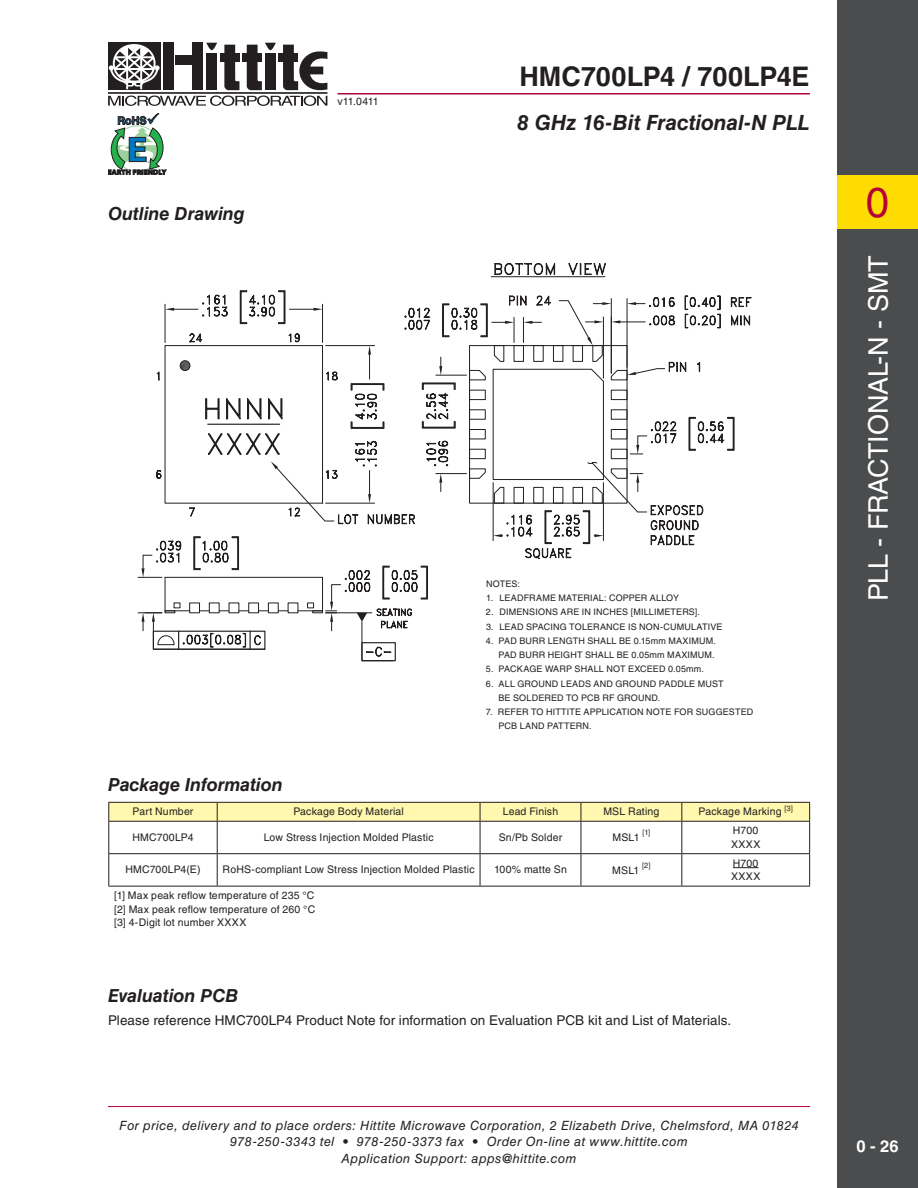
<style>
.page{position:relative;width:918px;height:1188px;background:#fff}
.page>*{position:absolute;margin:0;border:0;box-sizing:border-box;transform-origin:0 0}
.t1{font:42px "Helvetica LT Std";color:#b30437}
.t2{font:27px "Helvetica LT Std";letter-spacing:-.01em;color:#fff}
.t3{font:700 27px "Helvetica LT Std";color:#231f20}
.t4{font:italic 700 21px "Helvetica LT Std";letter-spacing:-.005em;color:#231f20}
.t5{font:italic 700 18px "Helvetica LT Std";letter-spacing:-.005em;color:#231f20}
.t6{font:700 16.5px "Helvetica LT Std";color:#fff}
.t7{font:13.5px "Helvetica LT Std";letter-spacing:.005em;color:#231f20}
.t8{font:italic 12.75px/16.5px "Helvetica LT Std";letter-spacing:.035em;color:#231f20;text-align:center}
.t9{font:10.5px/13.5px "Helvetica LT Std";letter-spacing:.02em;color:#231f20}
.t10{font:9px/14.2px "Helvetica LT Std";letter-spacing:.015em;color:#231f20;text-align:right}
.t11{font:7.5px "Helvetica LT Std";color:#231f20}
</style>
<div class="page">
<hr style="left:108px;top:1106px;width:702px;height:1px;background:#b30437">
<div style="left:108px;top:43px;width:52px;height:47px;background:#231f20"></div>
<hr style="left:126px;top:46px;width:2px;height:43px;background:#fff">
<hr style="left:140px;top:46px;width:2px;height:43px;background:#fff">
<svg style="left:109px;top:44px;width:50px;height:43px"></svg>
<hr style="left:108px;top:92px;width:219px;height:2px;background:#231f20">
<div style="left:192px;top:43px;width:11px;height:47px;background:#231f20"></div>
<div style="left:163px;top:43px;width:11px;height:47px;background:#231f20"></div>
<div style="left:176px;top:55px;width:18px;height:9px;background:#231f20"></div>
<svg style="left:206px;top:43px;width:11px;height:7px"></svg>
<div style="left:206px;top:53px;width:11px;height:37px;background:#231f20"></div>
<svg style="left:224px;top:45px;width:15px;height:45px"></svg>
<svg style="left:108px;top:96px;width:219px;height:10px"></svg>
<div style="left:220px;top:53px;width:19px;height:9px;background:#231f20"></div>
<svg style="left:247px;top:43px;width:29px;height:47px"></svg>
<div style="left:242px;top:53px;width:20px;height:9px;background:#231f20"></div>
<svg style="left:283px;top:45px;width:44px;height:45px"></svg>
<div style="left:279px;top:53px;width:19px;height:9px;background:#231f20"></div>
<hr style="left:338px;top:93px;width:472px;height:1px;background:#b30437">
<svg style="left:108px;top:113px;width:58px;height:62px"></svg>
<div style="left:837px;top:0;width:81px;height:1188px;background:#4b4c4d"></div>
<div style="left:837px;top:175px;width:81px;height:54px;background:#ffdc01"></div>
<svg style="left:142px;top:263px;width:610px;height:399px"></svg>
<hr style="left:208px;top:424px;width:72px;height:1px;background:#231f20">
<svg style="left:108px;top:802px;width:702px;height:19px;background:#f0e9a5"></svg>
<hr style="left:108px;top:821px;width:109px;height:1px;background:#231f20">
<hr style="left:108px;top:822px;width:1px;height:31px;background:#231f20">
<hr style="left:217px;top:821px;width:263px;height:1px;background:#231f20">
<hr style="left:217px;top:822px;width:1px;height:31px;background:#231f20">
<hr style="left:480px;top:821px;width:101px;height:1px;background:#231f20">
<hr style="left:480px;top:822px;width:1px;height:31px;background:#231f20">
<hr style="left:581px;top:821px;width:101px;height:1px;background:#231f20">
<hr style="left:581px;top:822px;width:1px;height:31px;background:#231f20">
<hr style="left:682px;top:821px;width:128px;height:1px;background:#231f20">
<hr style="left:681px;top:822px;width:1px;height:31px;background:#231f20">
<hr style="left:809px;top:822px;width:1px;height:31px;background:#231f20">
<hr style="left:108px;top:853px;width:109px;height:1px;background:#231f20">
<hr style="left:108px;top:854px;width:1px;height:32px;background:#231f20">
<hr style="left:217px;top:853px;width:263px;height:1px;background:#231f20">
<hr style="left:217px;top:854px;width:1px;height:32px;background:#231f20">
<hr style="left:480px;top:853px;width:101px;height:1px;background:#231f20">
<hr style="left:480px;top:854px;width:1px;height:32px;background:#231f20">
<hr style="left:581px;top:853px;width:101px;height:1px;background:#231f20">
<hr style="left:581px;top:854px;width:1px;height:32px;background:#231f20">
<hr style="left:682px;top:853px;width:128px;height:1px;background:#231f20">
<hr style="left:681px;top:854px;width:1px;height:32px;background:#231f20">
<hr style="left:809px;top:854px;width:1px;height:32px;background:#231f20">
<hr style="left:108px;top:886px;width:109px;height:1px;background:#231f20">
<hr style="left:217px;top:886px;width:263px;height:1px;background:#231f20">
<hr style="left:480px;top:886px;width:101px;height:1px;background:#231f20">
<hr style="left:581px;top:886px;width:101px;height:1px;background:#231f20">
<hr style="left:682px;top:886px;width:128px;height:1px;background:#231f20">
<svg style="left:733px;top:867px;width:25px;height:1px"></svg>
<h3 class="t5" style="left:108px;top:202px;width:138px">Outline Drawing</h3>
<p class="t9" style="left:338px;top:94px;width:42px">v11.0411</p>
<h2 class="t3" style="left:519px;top:60px;width:292px">HMC700LP4 / 700LP4E</h2>
<h3 class="t4" style="left:517px;top:109px;width:294px">8 GHz 16-Bit Fractional-N PLL</h3>
<h3 class="t5" style="left:108px;top:773px;width:176px">Package Information</h3>
<p class="t10" style="left:486px;top:577px;width:8px">NOT</p>
<p class="t10" style="left:505px;top:577px;width:16px">ES:</p>
<p class="t10" style="left:486px;top:591px;width:195px">1. LEADFRAME MATERIAL: COPPER ALLOY</p>
<p class="t10" style="left:486px;top:605px;width:56px">2. DIMENSION</p>
<p class="t10" style="left:552px;top:605px;width:150px">S ARE IN INCHES [MI LLI METERS].</p>
<p class="t10" style="left:486px;top:619px;width:59px">3. LEAD SPACIN</p>
<p class="t10" style="left:560px;top:619px;width:41px">G TOLERANC</p>
<p class="t10" style="left:620px;top:619px;width:27px">E IS NON</p>
<p class="t10" style="left:660px;top:619px;width:64px">-CUMULATIVE</p>
<p class="t10" style="left:486px;top:634px;width:232px">4. PAD BURR LENGTH SHALL BE 0.15mm MAXI MUM.<br>PAD BURR HEIGHT SHALL BE 0.05mm MAXI MUM.</p>
<p class="t10" style="left:486px;top:662px;width:128px">5. PACKAGE WAR P SHALL NOT</p>
<p class="t10" style="left:628px;top:662px;width:77px">EXCEED 0.05mm.</p>
<p class="t10" style="left:498px;top:676px;width:226px;text-align:left;text-indent:-13px">6. ALL GROUND LEADS AN D GROUND PADDLE MUST<br>BE SOLDERED TO PCB RF GROUN D.</p>
<p class="t10" style="left:486px;top:705px;width:73px">7. REFER TO HITTIT</p>
<p class="t10" style="left:575px;top:705px;width:38px">E APPLICATION</p>
<p class="t10" style="left:646px;top:705px;width:8px">NOT</p>
<p class="t10" style="left:666px;top:705px;width:89px">E FOR SUGGESTED</p>
<p class="t10" style="left:498px;top:719px;width:61px">PCB LAN D PATT</p>
<p class="t10" style="left:570px;top:719px;width:23px">ERN.</p>
<p class="t9" style="left:133px;top:805px;width:62px">Part Number</p>
<p class="t9" style="left:293px;top:805px;width:112px">Package Body Material</p>
<p class="t9" style="left:503px;top:805px;width:57px">Lead Finish</p>
<p class="t9" style="left:603px;top:805px;width:58px">MSL Rating</p>
<p class="t9" style="left:699px;top:805px;width:96px">Package Marking <sup>[3]</sup></p>
<p class="t9" style="left:132px;top:830px;width:63px">HMC700LP4</p>
<p class="t9" style="left:264px;top:830px;width:171px">Low Stress I njection Molded Plastic</p>
<p class="t9" style="left:499px;top:830px;width:65px">Sn/Pb Solder</p>
<p class="t9" style="left:613px;top:831px;width:29px">MSL1</p>
<p class="t11" style="left:642px;top:828px;width:9px">[1]</p>
<p class="t9" style="left:731px;top:824px;width:31px">H700<br>XXXX</p>
<p class="t11" style="left:642px;top:861px;width:10px">[2]</p>
<p class="t9" style="left:731px;top:856px;width:31px">H700<br>XXXX</p>
<p class="t9" style="left:125px;top:863px;width:77px">HMC700LP4(E)</p>
<p class="t9" style="left:223px;top:863px;width:254px">RoHS-compliant Low Stress I njection Molded Plastic</p>
<p class="t9" style="left:494px;top:863px;width:74px">100% matte Sn</p>
<p class="t9" style="left:612px;top:863px;width:29px">MSL1</p>
<p class="t9" style="left:114px;top:889px;width:202px;text-align:justify">[1] Max peak reflow temperature of 235 °C [2] Max peak reflow temperature of 260 °C [3] 4-Digit lot number XXXX</p>
<h3 class="t5" style="left:108px;top:985px;width:132px">Evaluation PCB</h3>
<h3 class="t7" style="left:108px;top:1012px;width:625px">Please reference HMC700LP4 Product Note for information on Evaluation PCB kit and List of Materials.</h3>
<h3 class="t8" style="left:119px;top:1117px;width:681px">For price, delivery and to place orders: Hittite Microwave Corporation, 2 Elizabeth Drive, Chelmsford, MA 01824<br>978-250-3343 tel • 978-250-3373 fax • Order On-line at www.hittite.com<br>Application Support: apps@hittite.com</h3>
<h1 class="t1" style="left:866px;top:178px;width:25px">0</h1>
<h2 class="t2" style="left:863px;top:601px;width:347px;rotate:-90deg">PLL - Fractional-N - SMT</h2>
<h3 class="t6" style="left:856px;top:1136px;width:44px">0 - 26</h3>
</div>
